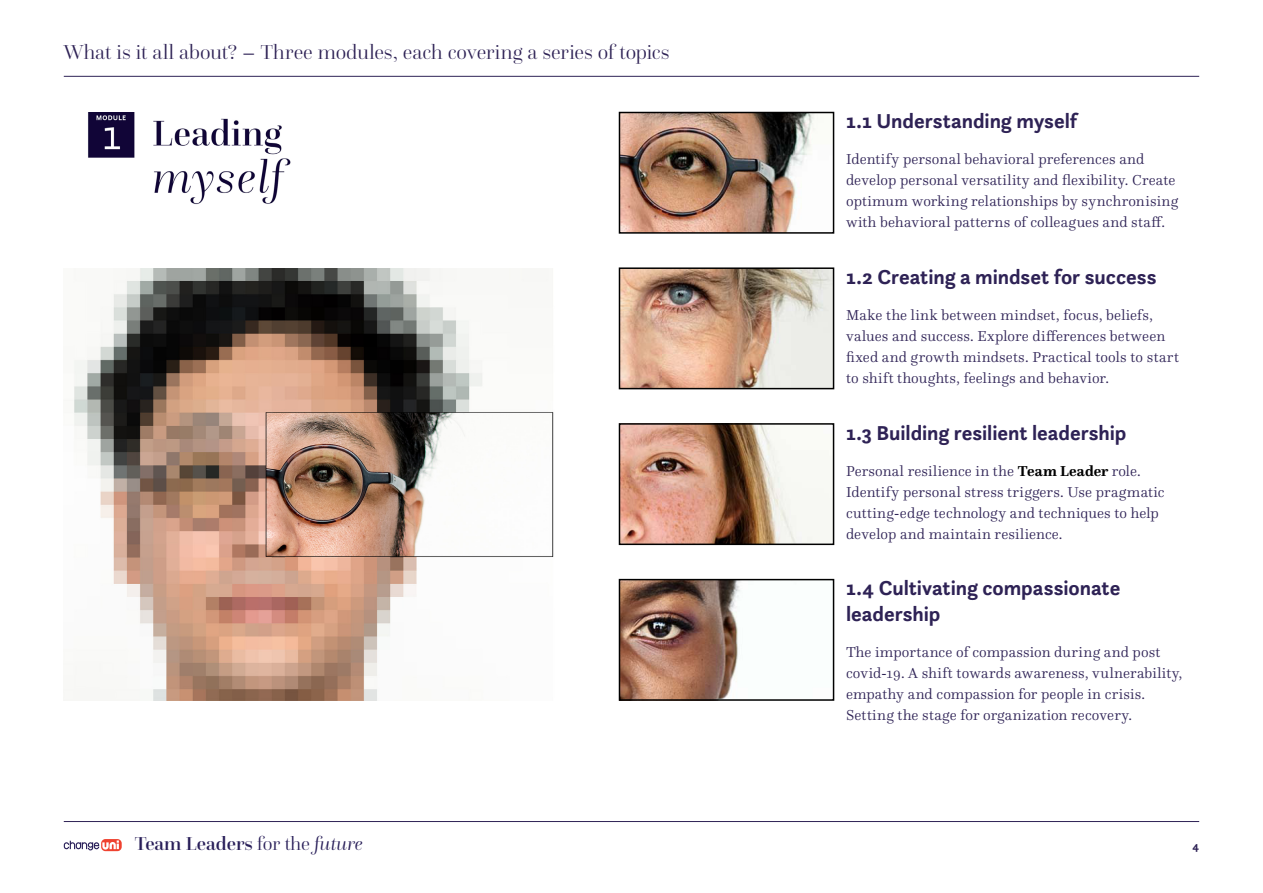
<style>
.page{position:relative;width:1263px;height:893px;background:#fff}
.page>*{position:absolute;margin:0;border:0;box-sizing:border-box;transform-origin:0 0}
.heading_3{font:700 21px/25.5px "Questa Sans";letter-spacing:-.005em;color:#2e2255}
.body{font:300 21px "Questa Grande";color:#2e2255}
.t1{font:500 19.5px "Questa Grande";color:#291f59}
.body-2{font:300 15px/21px "Questa";letter-spacing:.01em;color:#2e2255}
.t2{font:700 12px "Questa Sans";color:#2e2255}
.s1{font-weight:700;color:#000}
.s2{font-weight:300}
.s3{font-weight:300;font-style:italic}
</style>
<div class="page">
<hr style="left:64px;top:821px;width:1135px;height:1px;background:#2e2255">
<svg style="left:64px;top:839px;width:58px;height:12px"></svg>
<hr style="left:64px;top:76px;width:1135px;height:1px;background:#2e2255">
<img style="left:622px;top:115px;width:196px;height:116px">
<div style="left:619px;top:112px;width:215px;height:122px;border:2px solid #000"></div>
<img style="left:622px;top:270px;width:209px;height:116px">
<div style="left:619px;top:267px;width:215px;height:122px;border:2px solid #000"></div>
<img style="left:622px;top:426px;width:209px;height:116px">
<div style="left:619px;top:423px;width:215px;height:122px;border:2px solid #000"></div>
<img style="left:622px;top:582px;width:119px;height:116px">
<div style="left:619px;top:579px;width:215px;height:122px;border:2px solid #000"></div>
<img style="left:88px;top:113px;width:203px;height:92px">
<img style="left:74px;top:268px;width:480px;height:433px">
<p class="body" style="left:64px;top:40px;width:607px">What is it all about? – Three modules, each covering a series of topics</p>
<p class="heading_3" style="left:846px;top:108px;width:233px">1.1 Understanding myself</p>
<p class="body-2" style="left:846px;top:149px;width:334px">Identify personal behavioral preferences and develop personal versatility and flexibility. Create optimum working relationships by synchronising with behavioral patterns of colleagues and staff.</p>
<p class="heading_3" style="left:846px;top:264px;width:312px">1.2 Creating a mindset for success</p>
<p class="body-2" style="left:846px;top:304px;width:334px">Make the link between mindset, focus, beliefs, values and success. Explore differences between fixed and growth mindsets. Practical tools to start to shift thoughts, feelings and behavior.</p>
<p class="heading_3" style="left:846px;top:420px;width:282px">1.3 Building resilient leadership</p>
<p class="body-2" style="left:846px;top:460px;width:320px">Personal resilience in the <span class="s1">Team Leader</span> role.<br>Identify personal stress triggers. Use pragmatic cutting-edge technology and techniques to help develop and maintain resilience.</p>
<p class="heading_3" style="left:846px;top:575px;width:276px">1.4 Cultivating compassionate leadership</p>
<p class="body-2" style="left:846px;top:641px;width:338px">The importance of compassion during and post covid-19. A shift towards awareness, vulnerability, empathy and compassion for people in crisis.<br>Setting the stage for organization recovery.</p>
<h2 class="t1" style="left:135px;top:831px;width:230px">Team Leaders <span class="s2">for the</span> <span class="s3">future</span></h2>
<p class="t2" style="left:1192px;top:838px;width:8px">4</p>
</div>
